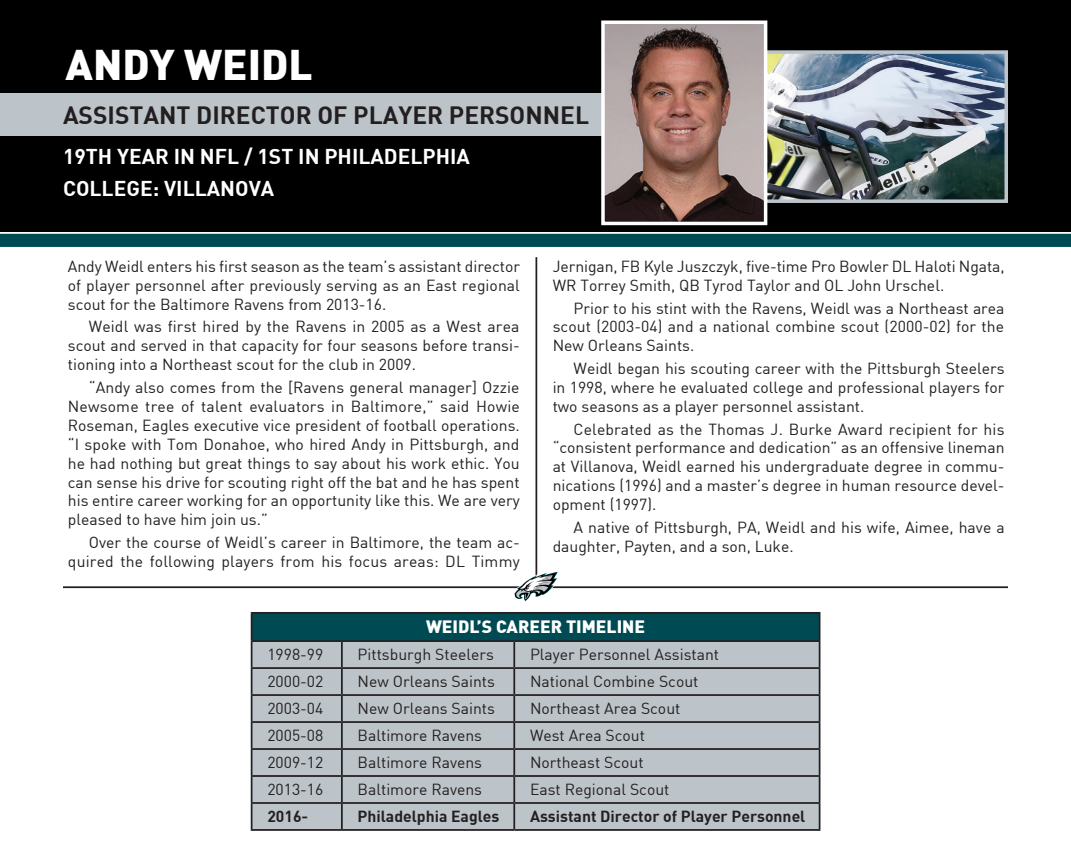
<style>
.page{position:relative;width:1071px;height:859px;background:#fff}
.page>*{position:absolute;margin:0;border:0;box-sizing:border-box;transform-origin:0 0}
.t1{font:900 42px "DIN";color:#fff}
.t2{font:700 24.5px "DIN";color:#231f20}
.t3{font:700 21px/31.5px "DIN";color:#fff}
.t4{font:900 17.5px "DIN";color:#fff}
.t5{font:15.75px/18.9px "DIN";color:#231f20;text-align:justify}
.t6{font:700 15.75px "DIN";color:#231f20}
</style>
<div class="page">
<hr style="left:536px;top:257px;width:1px;height:327px;background:#231f20">
<div style="left:0;top:0;width:1071px;height:243px;background:#000"></div>
<img style="left:767px;top:55px;width:236px;height:143px">
<div style="left:748px;top:50px;width:260px;height:153px;border:4px solid #bcc4c9"></div>
<svg style="left:0;top:232px;width:1071px;height:15px;background:#1e6067"></svg>
<div style="left:0;top:93px;width:705px;height:43px;background:#bcc4c9"></div>
<img style="left:606px;top:25px;width:156px;height:195px">
<div style="left:601px;top:20px;width:166px;height:205px;border:4px solid #fff"></div>
<hr style="left:63px;top:586px;width:945px;height:2px;background:#231f20">
<svg style="left:514px;top:570px;width:45px;height:31px"></svg>
<div style="left:252px;top:612px;width:568px;height:29px;background:#004b53"></div>
<div style="left:252px;top:641px;width:567px;height:187px;background:#bcc4c9"></div>
<hr style="left:251px;top:612px;width:91px;height:1px;background:#231f20">
<hr style="left:342px;top:612px;width:172px;height:1px;background:#231f20">
<hr style="left:514px;top:612px;width:306px;height:1px;background:#231f20">
<hr style="left:341px;top:641px;width:2px;height:26px;background:#231f20">
<hr style="left:513px;top:641px;width:2px;height:26px;background:#231f20">
<hr style="left:341px;top:668px;width:2px;height:26px;background:#231f20">
<hr style="left:513px;top:668px;width:2px;height:26px;background:#231f20">
<hr style="left:341px;top:695px;width:2px;height:26px;background:#231f20">
<hr style="left:513px;top:695px;width:2px;height:26px;background:#231f20">
<hr style="left:341px;top:722px;width:2px;height:26px;background:#231f20">
<hr style="left:513px;top:722px;width:2px;height:26px;background:#231f20">
<hr style="left:341px;top:749px;width:2px;height:26px;background:#231f20">
<hr style="left:513px;top:749px;width:2px;height:26px;background:#231f20">
<hr style="left:341px;top:776px;width:2px;height:26px;background:#231f20">
<hr style="left:513px;top:776px;width:2px;height:26px;background:#231f20">
<hr style="left:341px;top:803px;width:2px;height:25px;background:#231f20">
<hr style="left:513px;top:803px;width:2px;height:25px;background:#231f20">
<hr style="left:251px;top:640px;width:91px;height:1px;background:#231f20">
<hr style="left:342px;top:640px;width:172px;height:1px;background:#231f20">
<hr style="left:514px;top:640px;width:306px;height:1px;background:#231f20">
<hr style="left:251px;top:667px;width:91px;height:1px;background:#231f20">
<hr style="left:342px;top:667px;width:172px;height:1px;background:#231f20">
<hr style="left:514px;top:667px;width:306px;height:1px;background:#231f20">
<hr style="left:251px;top:694px;width:91px;height:1px;background:#231f20">
<hr style="left:342px;top:694px;width:172px;height:1px;background:#231f20">
<hr style="left:514px;top:694px;width:306px;height:1px;background:#231f20">
<hr style="left:251px;top:721px;width:91px;height:1px;background:#231f20">
<hr style="left:342px;top:721px;width:172px;height:1px;background:#231f20">
<hr style="left:514px;top:721px;width:306px;height:1px;background:#231f20">
<hr style="left:251px;top:748px;width:91px;height:1px;background:#231f20">
<hr style="left:342px;top:748px;width:172px;height:1px;background:#231f20">
<hr style="left:514px;top:748px;width:306px;height:1px;background:#231f20">
<hr style="left:251px;top:775px;width:91px;height:1px;background:#231f20">
<hr style="left:342px;top:775px;width:172px;height:1px;background:#231f20">
<hr style="left:514px;top:775px;width:306px;height:1px;background:#231f20">
<hr style="left:251px;top:802px;width:91px;height:1px;background:#231f20">
<svg style="left:251px;top:613px;width:1px;height:215px"></svg>
<hr style="left:342px;top:802px;width:172px;height:1px;background:#231f20">
<hr style="left:514px;top:802px;width:306px;height:1px;background:#231f20">
<svg style="left:819px;top:613px;width:1px;height:215px"></svg>
<hr style="left:251px;top:828px;width:91px;height:2px;background:#231f20">
<hr style="left:342px;top:828px;width:172px;height:2px;background:#231f20">
<hr style="left:514px;top:828px;width:306px;height:2px;background:#231f20">
<h1 class="t1" style="left:66px;top:37px;width:249px">ANDY WEIDL</h1>
<h2 class="t2" style="left:63px;top:99px;width:528px">ASSISTANT DIRECTOR OF PLAYER PERSONNEL</h2>
<h3 class="t3" style="left:63px;top:140px;width:408px">19TH YEAR IN NFL / 1ST IN PHILADELPHIA<br>COLLEGE: VILLANOVA</h3>
<p class="t5" style="left:68px;top:256px;width:454px">Andy Weidl enters his first season as the team’s assistant director of player personnel after previously serving as an East regional scout for the Baltimore Ravens from 2013-16.</p>
<p class="t5" style="left:68px;top:317px;width:453px;text-indent:21px">Weidl was first hired by the Ravens in 2005 as a West area scout and served in that capacity for four seasons before transi&shy;tioning into a Northeast scout for the club in 2009.</p>
<p class="t5" style="left:68px;top:377px;width:453px;text-indent:21px">“Andy also comes from the [Ravens general manager] Ozzie Newsome tree of talent evaluators in Baltimore,” said Howie Roseman, Eagles executive vice president of football operations. “I spoke with Tom Donahoe, who hired Andy in Pittsburgh, and he had nothing but great things to say about his work ethic. You can sense his drive for scouting right off the bat and he has spent his entire career working for an opportunity like this. We are very pleased to have him join us.”</p>
<p class="t5" style="left:68px;top:532px;width:454px;text-align:right">Over the course of Weidl’s career in Baltimore, the team ac&shy;quired the following players from his focus areas: DL Timmy</p>
<p class="t5" style="left:553px;top:256px;width:454px">Jernigan, FB Kyle Juszczyk, five-time Pro Bowler DL Haloti Ngata,<br>WR Torrey Smith, QB Tyrod Taylor and OL John Urschel.</p>
<p class="t5" style="left:553px;top:298px;width:453px;text-indent:21px">Prior to his stint with the Ravens, Weidl was a Northeast area scout (2003-04) and a national combine scout (2000-02) for the New Orleans Saints.</p>
<p class="t5" style="left:553px;top:358px;width:453px;text-indent:21px">Weidl began his scouting career with the Pittsburgh Steelers in 1998, where he evaluated college and professional players for two seasons as a player personnel assistant.</p>
<p class="t5" style="left:553px;top:419px;width:453px;text-indent:21px">Celebrated as the Thomas J. Burke Award recipient for his “consistent performance and dedication” as an offensive lineman at Villanova, Weidl earned his undergraduate degree in commu&shy;nications (1996) and a master’s degree in human resource devel&shy;opment (1997).</p>
<p class="t5" style="left:553px;top:517px;width:454px;text-indent:21px">A native of Pittsburgh, PA, Weidl and his wife, Aimee, have a daughter, Payten, and a son, Luke.</p>
<p class="t4" style="left:426px;top:615px;width:221px">WEIDL’S CAREER TIMELINE</p>
<p class="t5" style="left:267px;top:644px;width:58px">1998-99</p>
<p class="t5" style="left:358px;top:644px;width:138px">Pittsburgh Steelers</p>
<p class="t5" style="left:530px;top:644px;width:191px">Player Personnel Assistant</p>
<p class="t5" style="left:267px;top:671px;width:58px">2000-02</p>
<p class="t5" style="left:358px;top:671px;width:139px">New Orleans Saints</p>
<p class="t5" style="left:530px;top:671px;width:170px">National Combine Scout</p>
<p class="t5" style="left:267px;top:698px;width:58px">2003-04</p>
<p class="t5" style="left:358px;top:698px;width:139px">New Orleans Saints</p>
<p class="t5" style="left:530px;top:698px;width:152px">Northeast Area Scout</p>
<p class="t5" style="left:267px;top:725px;width:58px">2005-08</p>
<p class="t5" style="left:358px;top:725px;width:126px">Baltimore Ravens</p>
<p class="t5" style="left:530px;top:725px;width:116px">West Area Scout</p>
<p class="t5" style="left:267px;top:752px;width:58px">2009-12</p>
<p class="t5" style="left:358px;top:752px;width:126px">Baltimore Ravens</p>
<p class="t5" style="left:530px;top:752px;width:115px">Northeast Scout</p>
<p class="t5" style="left:267px;top:779px;width:58px">2013-16</p>
<p class="t5" style="left:358px;top:779px;width:126px">Baltimore Ravens</p>
<p class="t5" style="left:530px;top:779px;width:141px">East Regional Scout</p>
<p class="t6" style="left:267px;top:806px;width:42px">2016-</p>
<p class="t6" style="left:358px;top:806px;width:143px">Philadelphia Eagles</p>
<p class="t6" style="left:530px;top:806px;width:277px">Assistant Director of Player Personnel</p>
</div>
